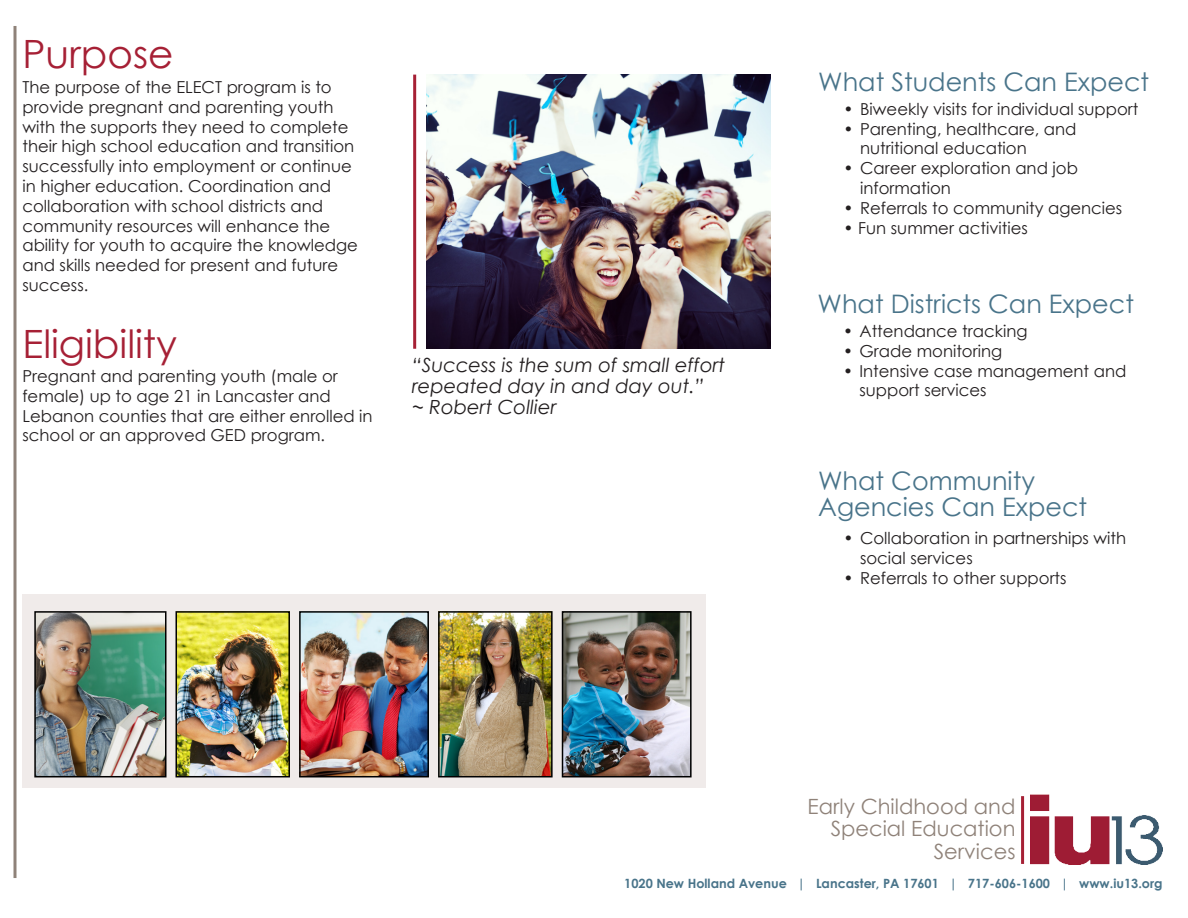
<style>
.page{position:relative;width:1188px;height:918px;background:#fff}
.page>*{position:absolute;margin:0;border:0;box-sizing:border-box;transform-origin:0 0}
.t1{font:39px "Century Gothic";color:#a62035}
.t2{font:25.5px/25.8px "Century Gothic";color:#49748a}
.t3{font:21px "Century Gothic";color:#8f8279}
.t4{font:italic 19.5px/21px "Century Gothic";color:#231f20}
.t5{font:16.5px/19.8px "Century Gothic";color:#231f20}
.t6{font:700 12.75px "Century Gothic";color:#49748a}
</style>
<div class="page">
<img style="left:1030px;top:795px;width:132px;height:70px">
<hr style="left:1021px;top:796px;width:3px;height:68px;background:#a62035">
<hr style="left:14px;top:26px;width:2px;height:852px;background:#8f8279">
<img style="left:426px;top:75px;width:344px;height:274px">
<hr style="left:413px;top:75px;width:3px;height:274px;background:#a62035">
<div style="left:22px;top:595px;width:684px;height:193px;background:#f0ebea"></div>
<img style="left:179px;top:614px;width:108px;height:160px">
<div style="left:176px;top:611px;width:114px;height:166px;border:2px solid #000"></div>
<img style="left:37px;top:614px;width:126px;height:160px">
<div style="left:34px;top:611px;width:132px;height:166px;border:2px solid #000"></div>
<img style="left:565px;top:614px;width:124px;height:160px">
<div style="left:562px;top:611px;width:130px;height:166px;border:2px solid #000"></div>
<img style="left:441px;top:614px;width:109px;height:160px">
<div style="left:438px;top:611px;width:115px;height:166px;border:2px solid #000"></div>
<img style="left:302px;top:614px;width:124px;height:160px">
<div style="left:299px;top:611px;width:130px;height:166px;border:2px solid #000"></div>
<p class="t1" style="left:22px;top:27px;width:153px">Purpose</p>
<p class="t5" style="left:22px;top:77px;width:311px">The purpose of the ELECT program is to</p>
<p class="t5" style="left:22px;top:97px;width:313px">provide pregnant and parenting youth</p>
<p class="t5" style="left:22px;top:116px;width:333px">with the supports they need to complete their high school education and transition successfully into employment or continue</p>
<p class="t5" style="left:22px;top:176px;width:310px">in higher education. Coordination and</p>
<p class="t5" style="left:22px;top:196px;width:302px">collaboration with school districts and</p>
<p class="t5" style="left:22px;top:215px;width:309px">community resources will enhance the</p>
<p class="t5" style="left:22px;top:235px;width:337px">ability for youth to acquire the knowledge and skills needed for present and future success.</p>
<p class="t1" style="left:22px;top:316px;width:156px">Eligibility</p>
<p class="t5" style="left:22px;top:366px;width:352px">Pregnant and parenting youth (male or female) up to age 21 in Lancaster and Lebanon counties that are either enrolled in school or an approved GED program.</p>
<p class="t4" style="left:412px;top:355px;width:315px">“Success is the sum of small effort repeated day in and day out.”</p>
<p class="t4" style="left:412px;top:397px;width:146px">~ Robert Collier</p>
<p class="t2" style="left:818px;top:68px;width:332px">What Students Can Expect</p>
<p class="t5" style="left:844px;top:99px;width:296px">• Biweekly visits for individual support</p>
<p class="t5" style="left:844px;top:118px;width:234px">• Parenting, healthcare, and</p>
<p class="t5" style="left:860px;top:138px;width:168px">nutritional education</p>
<p class="t5" style="left:860px;top:158px;width:219px;text-indent:-16px">• Career exploration and job information</p>
<p class="t5" style="left:844px;top:198px;width:280px">• Referrals to community agencies</p>
<p class="t5" style="left:844px;top:217px;width:186px">• Fun summer activities</p>
<p class="t2" style="left:818px;top:291px;width:318px">What Districts Can Expect</p>
<p class="t5" style="left:843px;top:321px;width:186px">• Attendance tracking</p>
<p class="t5" style="left:843px;top:341px;width:161px">• Grade monitoring</p>
<p class="t5" style="left:860px;top:360px;width:268px;text-indent:-16px">• Intensive case management and support services</p>
<p class="t2" style="left:818px;top:468px;width:271px">What Community<br>Agencies Can Expect</p>
<p class="t5" style="left:860px;top:528px;width:268px;text-indent:-16px">• Collaboration in partnerships with social services</p>
<p class="t5" style="left:844px;top:567px;width:225px">• Referrals to other supports</p>
<p class="t3" style="left:808px;top:792px;width:209px">Early Childhood and</p>
<p class="t3" style="left:831px;top:814px;width:186px">Special Education</p>
<p class="t3" style="left:934px;top:837px;width:83px">Services</p>
<p class="t6" style="left:624px;top:874px;width:540px">1020 New Holland Avenue | Lancaster, PA 17601 | 717-606-1600 | www.iu13.org</p>
</div>
